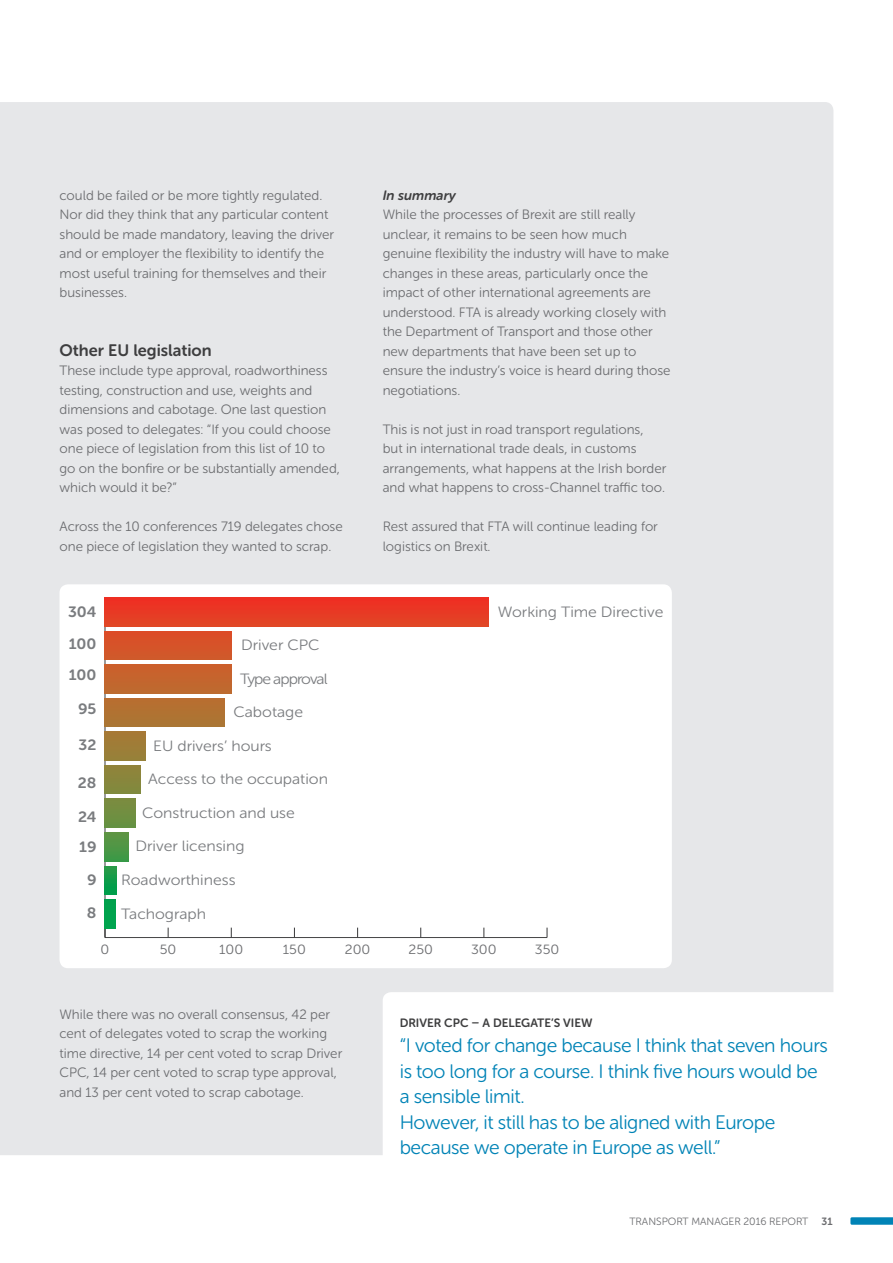
<style>
.page{position:relative;width:893px;height:1263px;background:#fff}
.page>*{position:absolute;margin:0;border:0;box-sizing:border-box;transform-origin:0 0}
.AHead{font:19.5px/25.5px "Museo Sans Rounded 300";letter-spacing:-.02em;color:#0083b6}
.BHead{font:16.5px "Museo Sans Rounded 700";color:#3e3e3f}
.t1{font:14.85px "Museo Sans Rounded 300";color:#7a7c7f;scale:1.07 1}
.t2{font:14.85px/31.3px "Museo Sans Rounded 700";color:#7a7c7f;scale:1.07 1}
.t3{font:14.85px "Museo Sans Rounded 300";letter-spacing:-.06em;color:#7a7c7f;scale:1.07 1}
.BodyText{font:13.5px/19.5px "Museo Sans Rounded 300";color:#6c6d70}
.CHead{font:italic 13.5px "Museo Sans Rounded 700";color:#3e3e3f}
.t4{font:13.35px "Museo Sans Rounded 300";color:#6c6d70;scale:1.07 1}
.AHead-2{font:12px "Museo Sans Rounded 700";color:#3e3e3f}
.t5{font:10.5px "Museo Sans Rounded 300";color:#6c6d70}
.t6{font:10.5px "Museo Sans Rounded 700";color:#6c6d70}
</style>
<div class="page">
<div style="left:0;top:102px;width:833px;height:1053px;background:#e6e7e9"></div>
<svg style="left:850px;top:1217px;width:43px;height:8px"></svg>
<div style="left:60px;top:584px;width:612px;height:384px;background:#fff;border-radius:9px"></div>
<hr style="left:105px;top:937px;width:442px;height:1px;background:#3e3e3f">
<hr style="left:105px;top:598px;width:1px;height:339px;background:#3e3e3f">
<div style="left:105px;top:698px;width:120px;height:29px;background:#b17232"></div>
<div style="left:105px;top:799px;width:30px;height:28px;background:linear-gradient(to right,#708f41,#708f41)"></div>
<svg style="left:105px;top:866px;width:11px;height:28px"></svg>
<div style="left:105px;top:665px;width:126px;height:28px;background:#c4642d"></div>
<div style="left:105px;top:631px;width:126px;height:29px;background:#d65329"></div>
<svg style="left:105px;top:832px;width:24px;height:29px"></svg>
<div style="left:105px;top:765px;width:35px;height:29px;background:#88863c"></div>
<div style="left:105px;top:598px;width:384px;height:28px;background:#e83924"></div>
<div style="left:105px;top:899px;width:10px;height:29px;background:#00a34d"></div>
<div style="left:105px;top:732px;width:40px;height:28px;background:#9e7d37"></div>
<svg style="left:383px;top:992px;width:450px;height:163px"></svg>
<p class="BodyText" style="left:60px;top:185px;width:276px">could be failed or be more tightly regulated.<br>Nor did they think that any particular content should be made mandatory, leaving the driver and or employer the flexibility to identify the most useful training for themselves and their businesses.</p>
<p class="BHead" style="left:60px;top:341px;width:154px">Other EU legislation</p>
<p class="BodyText" style="left:60px;top:361px;width:282px">These include type approval, roadworthiness testing, construction and use, weights and dimensions and cabotage. One last question was posed to delegates: “If you could choose one piece of legislation from this list of 10 to go on the bonfire or be substantially amended, which would it be?”</p>
<p class="BodyText" style="left:60px;top:517px;width:285px">Across the 10 conferences 719 delegates chose one piece of legislation they wanted to scrap.</p>
<p class="t2" style="left:68px;top:596px;width:28px">304</p>
<p class="t2" style="left:69px;top:628px;width:27px">100<br>100</p>
<p class="t2" style="left:78px;top:693px;width:19px">95</p>
<p class="t1" style="left:241px;top:637px;width:75px">Driver CPC</p>
<p class="t3" style="left:240px;top:671px;width:83px">Type approval</p>
<p class="t1" style="left:234px;top:704px;width:66px">Cabotage</p>
<p class="t2" style="left:79px;top:729px;width:18px">32</p>
<p class="t1" style="left:153px;top:738px;width:112px">EU drivers’ hours</p>
<p class="t2" style="left:78px;top:767px;width:19px">28</p>
<p class="t1" style="left:148px;top:771px;width:170px">Access to the occupation</p>
<p class="t2" style="left:78px;top:801px;width:19px">24</p>
<p class="t1" style="left:142px;top:805px;width:144px">Construction and use</p>
<p class="t2" style="left:79px;top:831px;width:18px">19</p>
<p class="t1" style="left:136px;top:838px;width:103px">Driver licensing</p>
<p class="t2" style="left:87px;top:864px;width:10px">9</p>
<p class="t1" style="left:121px;top:872px;width:108px">Roadworthiness</p>
<p class="t2" style="left:87px;top:898px;width:11px">8</p>
<p class="t1" style="left:121px;top:905px;width:81px">Tachograph</p>
<p class="CHead" style="left:383px;top:187px;width:75px">In summary</p>
<p class="BodyText" style="left:383px;top:205px;width:289px">While the processes of Brexit are still really unclear, it remains to be seen how much genuine flexibility the industry will have to make changes in these areas, particularly once the impact of other international agreements are understood. FTA is already working closely with the Department of Transport and those other new departments that have been set up to ensure the industry’s voice is heard during those negotiations.</p>
<p class="BodyText" style="left:383px;top:419px;width:285px">This is not just in road transport regulations, but in international trade deals, in customs arrangements, what happens at the Irish border and what happens to cross-Channel traffic too.</p>
<p class="BodyText" style="left:383px;top:517px;width:277px">Rest assured that FTA will continue leading for logistics on Brexit.</p>
<p class="t1" style="left:498px;top:603px;width:156px">Working Time Directive</p>
<p class="t4" style="left:101px;top:942px;width:10px">0</p>
<p class="t4" style="left:160px;top:942px;width:17px">50</p>
<p class="t4" style="left:219px;top:942px;width:24px">100</p>
<p class="t4" style="left:283px;top:942px;width:23px">150</p>
<p class="t4" style="left:345px;top:942px;width:25px">200</p>
<p class="t4" style="left:408px;top:942px;width:24px">250</p>
<p class="t4" style="left:471px;top:942px;width:25px">300</p>
<p class="t4" style="left:535px;top:942px;width:24px">350</p>
<p class="BodyText" style="left:60px;top:1004px;width:284px">While there was no overall consensus, 42 per cent of delegates voted to scrap the working time directive, 14 per cent voted to scrap Driver CPC, 14 per cent voted to scrap type approval, and 13 per cent voted to scrap cabotage.</p>
<p class="AHead-2" style="left:400px;top:1016px;width:194px">DRIVER CPC – A DELEGATE’S VIEW</p>
<p class="AHead" style="left:400px;top:1033px;width:430px">“I voted for change because I think that seven hours is too long for a course. I think five hours would be a sensible limit.<br>However, it still has to be aligned with Europe because we operate in Europe as well.”</p>
<p class="t5" style="left:629px;top:1215px;width:181px">TRANSPORT MANAGER 2016 REPORT</p>
<p class="t6" style="left:821px;top:1215px;width:13px">31</p>
</div>
